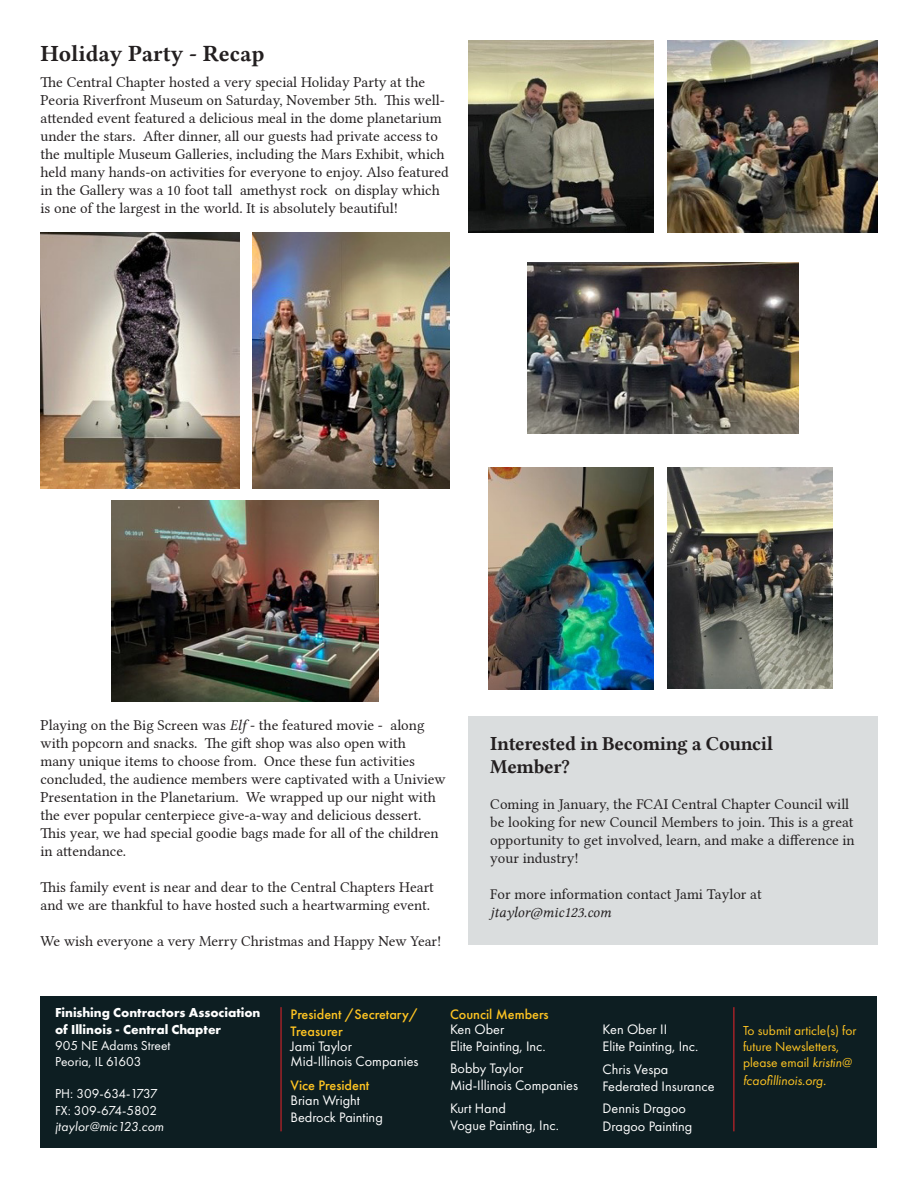
<style>
.page{position:relative;width:918px;height:1188px;background:#fff}
.page>*{position:absolute;margin:0;border:0;box-sizing:border-box;transform-origin:0 0}
.t1{font:22.5px "Lin Libertine B";color:#231f20}
.t2{font:19.5px/23.4px "Lin Libertine B";letter-spacing:-.02em;color:#231f20}
.t3{font:15px/18px "Lin Libertine";color:#231f20}
.t4{font:14.25px "Futura PT";color:#fff}
.t5{font:500 14.25px/17.1px "Futura PT";color:#fec422}
.t6{font:13.5px/16.5px "Futura PT";color:#fec422}
.t7{font:700 13.5px "Futura PT";color:#fff}
.t8{font:13.5px "Futura PT";color:#fff}
.t9{font:italic 13.5px "Futura PT";color:#fff}
.t10{font:13.5px "Futura PT";letter-spacing:-.025em;color:#fff}
.s1{font-family:"Lin Libertine I"}
.s2{font-style:italic}
.s3{font-style:italic;font-size:14.25px}
</style>
<div class="page">
<div style="left:468px;top:716px;width:410px;height:229px;background:#daddde"></div>
<div style="left:40px;top:996px;width:838px;height:152px;background:#0d1e22"></div>
<hr style="left:280px;top:1007px;width:2px;height:124px;background:#d1232a">
<hr style="left:733px;top:1007px;width:1px;height:124px;background:#d1232a">
<img style="left:468px;top:40px;width:185px;height:193px">
<img style="left:40px;top:233px;width:200px;height:255px">
<img style="left:667px;top:40px;width:211px;height:193px">
<img style="left:253px;top:233px;width:197px;height:255px">
<img style="left:111px;top:500px;width:268px;height:201px">
<img style="left:527px;top:262px;width:271px;height:171px">
<img style="left:667px;top:468px;width:165px;height:220px">
<img style="left:489px;top:468px;width:164px;height:221px">
<p class="t1" style="left:40px;top:38px;width:226px">Holiday Party - Recap</p>
<p class="t3" style="left:40px;top:71px;width:410px">The Central Chapter hosted a very special Holiday Party at the Peoria Riverfront Museum on Saturday, November 5th. This well&shy;attended event featured a delicious meal in the dome planetarium under the stars. After dinner, all our guests had private access to the multiple Museum Galleries, including the Mars Exhibit, which held many hands-on activities for everyone to enjoy. Also featured in the Gallery was a 10 foot tall amethyst rock on display which is one of the largest in the world. It is absolutely beautiful!</p>
<p class="t3" style="left:40px;top:714px;width:407px">Playing on the Big Screen was <span class="s1">Elf</span> - the featured movie - along with popcorn and snacks. The gift shop was also open with<br>many unique items to choose from. Once these fun activities concluded, the audience members were captivated with a Uniview Presentation in the Planetarium. We wrapped up our night with the ever popular centerpiece give-a-way and delicious dessert.<br>This year, we had special goodie bags made for all of the children in attendance.</p>
<p class="t3" style="left:40px;top:876px;width:395px">This family event is near and dear to the Central Chapters Heart and we are thankful to have hosted such a heartwarming event.</p>
<p class="t3" style="left:40px;top:930px;width:402px">We wish everyone a very Merry Christmas and Happy New Year!</p>
<p class="t2" style="left:490px;top:731px;width:284px">Interested in Becoming a Council<br>Member?</p>
<p class="t3" style="left:490px;top:794px;width:366px">Coming in January, the FCAI Central Chapter Council will be looking for new Council Members to join. This is a great opportunity to get involved, learn, and make a difference in your industry!</p>
<p class="t3" style="left:490px;top:884px;width:273px">For more information contact Jami Taylor at <span class="s1">jtaylor@mic123.com</span></p>
<p class="t7" style="left:55px;top:1004px;width:207px">Finishing Contractors Association</p>
<p class="t7" style="left:55px;top:1020px;width:168px">of Illinois - Central Chapter</p>
<p class="t8" style="left:55px;top:1037px;width:117px">905 NE Adams Street</p>
<p class="t8" style="left:55px;top:1054px;width:88px">Peoria, IL 61603</p>
<p class="t10" style="left:55px;top:1086px;width:104px">PH: 309-634-1737</p>
<p class="t8" style="left:55px;top:1102px;width:104px">FX: 309-674-5802</p>
<p class="t9" style="left:55px;top:1118px;width:110px">jtaylor@mic123.com</p>
<p class="t5" style="left:291px;top:1005px;width:130px">President /Secretary/<br>Treasurer</p>
<p class="t4" style="left:291px;top:1037px;width:63px">Jami Taylor</p>
<p class="t4" style="left:291px;top:1052px;width:130px">Mid-Illinois Companies</p>
<p class="t5" style="left:291px;top:1077px;width:80px">Vice President</p>
<p class="t4" style="left:291px;top:1092px;width:71px">Brian Wright</p>
<p class="t4" style="left:291px;top:1109px;width:94px">Bedrock Painting</p>
<p class="t5" style="left:450px;top:1005px;width:100px">Council Members</p>
<p class="t4" style="left:450px;top:1020px;width:56px">Ken Ober</p>
<p class="t4" style="left:450px;top:1037px;width:97px">Elite Painting, Inc.</p>
<p class="t4" style="left:450px;top:1060px;width:75px">Bobby Taylor</p>
<p class="t4" style="left:450px;top:1077px;width:130px">Mid-Illinois Companies</p>
<p class="t4" style="left:450px;top:1099px;width:57px">Kurt Hand</p>
<p class="t4" style="left:450px;top:1117px;width:111px">Vogue Painting, Inc.</p>
<p class="t4" style="left:603px;top:1021px;width:66px">Ken Ober II</p>
<p class="t4" style="left:603px;top:1038px;width:97px">Elite Painting, Inc.</p>
<p class="t4" style="left:603px;top:1061px;width:67px">Chris Vespa</p>
<p class="t4" style="left:603px;top:1078px;width:113px">Federated Insurance</p>
<p class="t4" style="left:603px;top:1100px;width:85px">Dennis Dragoo</p>
<p class="t4" style="left:603px;top:1117px;width:91px">Dragoo Painting</p>
<p class="t6" style="left:743px;top:1022px;width:115px">To submit article(s) for future Newsletters, please email <span class="s2">kristin@ fcaofillinois.org</span><span class="s3">.</span></p>
</div>
